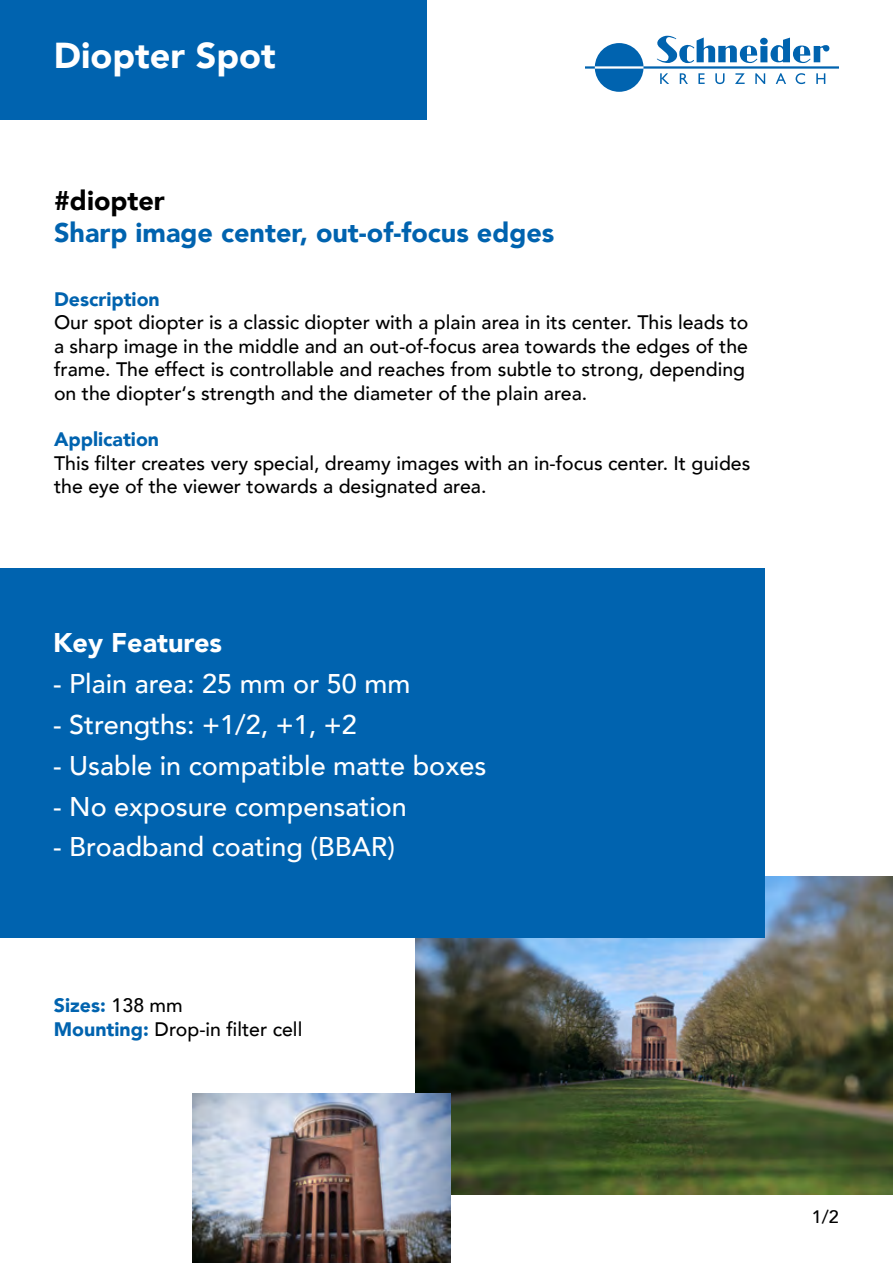
<style>
.page{position:relative;width:893px;height:1263px;background:#fff}
.page>*{position:absolute;margin:0;border:0;box-sizing:border-box;transform-origin:0 0}
.t1{font:900 36px "Avenir LT Com";color:#fff}
.t2{font:500 27px "Avenir LT Com";color:#fff}
.t3{font:900 27px "Avenir LT Com";color:#0063af}
.t4{font:900 27px "Avenir LT Com";color:#fff}
.t5{font:900 27px "Avenir LT Com";color:#000}
.t6{font:500 19.5px/23.4px "Avenir LT Com";color:#000}
.t7{font:900 19.5px "Avenir LT Com";color:#0063af}
.t8{font:500 18px "Avenir LT";color:#000}
.s1{font-weight:900;color:#0063af}
</style>
<div class="page">
<svg style="left:585px;top:36px;width:254px;height:56px"></svg>
<img style="left:416px;top:877px;width:477px;height:318px">
<div style="left:0;top:568px;width:765px;height:370px;background:#0063af"></div>
<div style="left:0;top:0;width:427px;height:119px;background:#0063af"></div>
<img style="left:193px;top:1093px;width:257px;height:170px">
<h1 class="t1" style="left:54px;top:33px;width:223px">Diopter Spot</h1>
<h2 class="t5" style="left:54px;top:184px;width:112px">#diopter</h2>
<h2 class="t3" style="left:54px;top:216px;width:502px">Sharp image center, out-of-focus edges</h2>
<p class="t7" style="left:54px;top:287px;width:107px">Description</p>
<p class="t6" style="left:54px;top:311px;width:696px">Our spot diopter is a classic diopter with a plain area in its center. This leads to a sharp image in the middle and an out-of-focus area towards the edges of the frame. The effect is controllable and reaches from subtle to strong, depending on the diopter‘s strength and the diameter of the plain area.</p>
<p class="t7" style="left:54px;top:428px;width:107px">Application</p>
<p class="t6" style="left:54px;top:452px;width:698px">This filter creates very special, dreamy images with an in-focus center. It guides the eye of the viewer towards a designated area.</p>
<h2 class="t4" style="left:53px;top:626px;width:170px">Key Features</h2>
<h2 class="t2" style="left:53px;top:667px;width:359px">- Plain area: 25 mm or 50 mm</h2>
<h2 class="t2" style="left:53px;top:708px;width:305px">- Strengths: +1/2, +1, +2</h2>
<h2 class="t2" style="left:53px;top:749px;width:435px">- Usable in compatible matte boxes</h2>
<h2 class="t2" style="left:53px;top:790px;width:355px">- No exposure compensation</h2>
<h2 class="t2" style="left:53px;top:831px;width:343px">- Broadband coating (BBAR)</h2>
<p class="t6" style="left:54px;top:994px;width:250px"><span class="s1">Sizes:</span> 138 mm<br><span class="s1">Mounting:</span> Drop-in filter cell</p>
<p class="t8" style="left:812px;top:1206px;width:29px">1/2</p>
</div>
